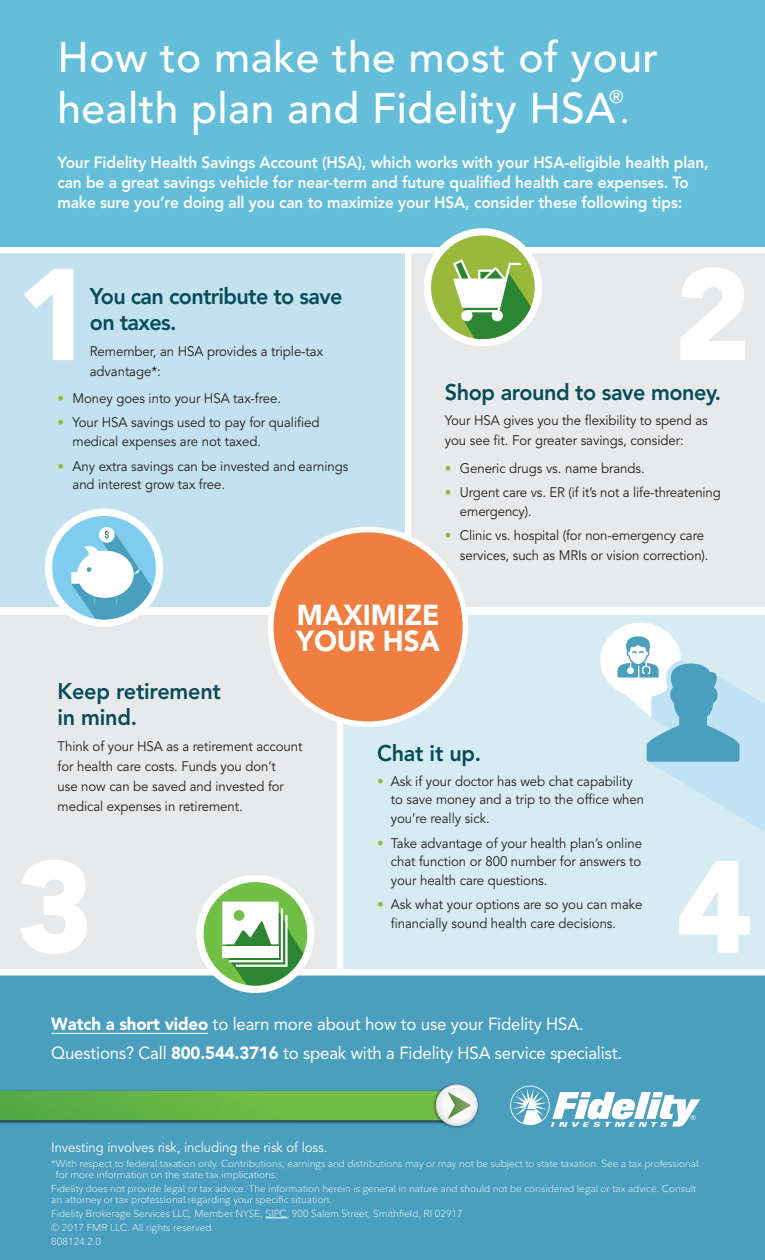
<style>
.page{position:relative;width:765px;height:1260px;background:#fff}
.page>*{position:absolute;margin:0;border:0;box-sizing:border-box;transform-origin:0 0}
.t1{font:900 125.38px "Avenir";color:#fff}
.t2{font:500 42.5px/51.2px "Avenir";letter-spacing:.01em;color:#fff}
.t3{font:900 28.75px/26.2px "Avenir";letter-spacing:-.005em;color:#fff;scale:.96 1}
.t4{font:800 22.5px/26.2px "Avenir";letter-spacing:-.02em;color:#064c5a;scale:.96 1}
.t5{font:500 18.25px "Avenir";color:#fff}
.t6{font:17.5px/28.8px "Avenir";letter-spacing:-.01em;color:#fff;scale:.96 1}
.t7{font:800 16.25px/20px "Avenir";letter-spacing:-.01em;color:#fff;scale:.95 1}
.t8{font:13.75px/18.8px "Avenir";letter-spacing:-.005em;color:#231f20;scale:.96 1}
.t9{font:13.75px "Avenir";letter-spacing:-.005em;color:#fff;scale:.96 1}
.t10{font:300 10px/11.2px "Fidelity Sans";color:#fff}
.s1{font-weight:400}
.s2{color:#99b93a}
.s3{font-weight:900}
</style>
<div class="page">
<div style="left:0;top:975px;width:765px;height:285px;background:#4a9ebe"></div>
<div style="left:411px;top:249px;width:354px;height:358px;background:#e8e9ea"></div>
<div style="left:0;top:249px;width:404px;height:358px;background:#c3e1ee"></div>
<div style="left:343px;top:615px;width:422px;height:355px;background:#d7ebf2"></div>
<div style="left:0;top:615px;width:336px;height:356px;background:#e8e9ea"></div>
<svg style="left:680px;top:267px;width:65px;height:93px"></svg>
<svg style="left:24px;top:268px;width:50px;height:92px"></svg>
<div style="left:0;top:0;width:765px;height:253px;background:#65bed9"></div>
<hr style="left:51px;top:1033px;width:157px;height:1px;background:#fff">
<svg style="left:510px;top:1086px;width:190px;height:41px"></svg>
<img style="left:446px;top:1083px;width:33px;height:45px">
<svg style="left:436px;top:1084px;width:42px;height:42px"></svg>
<svg style="left:0;top:1086px;width:476px;height:40px;background:#64ae66"></svg>
<div style="left:271px;top:530px;width:194px;height:194px;background:#f07e41;border-radius:50%"></div>
<div style="left:268px;top:527px;width:200px;height:200px;border:6px solid #fff;border-radius:50%"></div>
<svg style="left:600px;top:623px;width:165px;height:209px"></svg>
<svg style="left:266px;top:1218px;width:21px;height:1px"></svg>
<div style="left:0;top:247px;width:765px;height:6px;background:#fff"></div>
<svg style="left:21px;top:860px;width:66px;height:94px"></svg>
<svg style="left:679px;top:861px;width:71px;height:92px"></svg>
<div style="left:424px;top:228px;width:118px;height:118px;background:#fff;border-radius:50%"></div>
<div style="left:431px;top:235px;width:104px;height:104px;background:#99b93a;border-radius:50%"></div>
<svg style="left:453px;top:259px;width:78px;height:80px"></svg>
<div style="left:45px;top:509px;width:118px;height:118px;background:#fff;border-radius:50%"></div>
<div style="left:52px;top:516px;width:104px;height:104px;background:#7eccee;border-radius:50%"></div>
<svg style="left:71px;top:527px;width:81px;height:92px"></svg>
<div style="left:0;top:969px;width:765px;height:6px;background:#fff"></div>
<div style="left:196px;top:875px;width:119px;height:118px;background:#fff;border-radius:50%"></div>
<div style="left:204px;top:882px;width:103px;height:104px;background:#71bf44;border-radius:50%"></div>
<svg style="left:222px;top:875px;width:81px;height:111px"></svg>
<div style="left:222px;top:947px;width:57px;height:11px;background:#fff"></div>
<h2 class="t2" style="left:58px;top:33px;width:602px">How to make the most of your health plan and Fidelity HSA<span class="s1">.</span></h2>
<h3 class="t5" style="left:609px;top:86px;width:16px">®</h3>
<p class="t7" style="left:58px;top:152px;width:687px">Your Fidelity Health Savings Account (HSA), which works with your HSA-eligible health plan, can be a great savings vehicle for near-term and future qualified health care expenses. To make sure you’re doing all you can to maximize your HSA, consider these following tips:</p>
<h1 class="t1" style="left:18px;top:239px;width:76px">1</h1>
<h1 class="t1" style="left:675px;top:239px;width:76px">2</h1>
<h3 class="t4" style="left:90px;top:283px;width:265px">You can contribute to save on taxes.</h3>
<p class="t8" style="left:90px;top:341px;width:244px;line-height:20px">Remember, an HSA provides a triple-tax advantage*:</p>
<p class="t8" style="left:58px;top:389px;width:234px"><span class="s2">•</span> Money goes into your HSA tax-free.</p>
<p class="t8" style="left:73px;top:414px;width:259px;text-indent:-15px"><span class="s2">•</span> Your HSA savings used to pay for qualified medical expenses are not taxed.</p>
<p class="t8" style="left:73px;top:457px;width:289px;text-indent:-15px"><span class="s2">•</span> Any extra savings can be invested and earnings and interest grow tax free.</p>
<h3 class="t4" style="left:445px;top:379px;width:289px">Shop around to save money.</h3>
<p class="t8" style="left:445px;top:411px;width:275px;line-height:20px">Your HSA gives you the flexibility to spend as you see fit. For greater savings, consider:</p>
<p class="t8" style="left:445px;top:459px;width:210px"><span class="s2">•</span> Generic drugs vs. name brands.</p>
<p class="t8" style="left:460px;top:483px;width:273px;text-indent:-15px"><span class="s2">•</span> Urgent care vs. ER (if it’s not a life-threatening emergency).</p>
<p class="t8" style="left:460px;top:526px;width:261px;line-height:20px;text-indent:-15px"><span class="s2">•</span> Clinic vs. hospital (for non-emergency care services, such as MRIs or vision correction).</p>
<h3 class="t3" style="left:296px;top:602px;width:151px">MAXIMIZE<br>YOUR HSA</h3>
<h3 class="t4" style="left:58px;top:678px;width:172px">Keep retirement in mind.</h3>
<p class="t8" style="left:58px;top:737px;width:257px;line-height:20px">Think of your HSA as a retirement account for health care costs. Funds you don’t<br>use now can be saved and invested for medical expenses in retirement.</p>
<h1 class="t1" style="left:18px;top:832px;width:76px">3</h1>
<h3 class="t4" style="left:377px;top:740px;width:110px">Chat it up.</h3>
<p class="t8" style="left:391px;top:772px;width:265px;text-indent:-14px"><span class="s2">•</span> Ask if your doctor has web chat capability to save money and a trip to the office when you’re really sick.</p>
<p class="t8" style="left:391px;top:834px;width:263px;text-align:justify;text-indent:-14px"><span class="s2">•</span> Take advantage of your health plan’s online chat function or 800 number for answers to your health care questions.</p>
<p class="t8" style="left:391px;top:896px;width:264px;text-indent:-14px"><span class="s2">•</span> Ask what your options are so you can make financially sound health care decisions.</p>
<p class="t6" style="left:51px;top:1010px;width:596px"><span class="s3">Watch a short video</span> to learn more about how to use your Fidelity HSA.<br>Questions? Call <span class="s3">800.544.3716</span> to speak with a Fidelity HSA service specialist.</p>
<h1 class="t1" style="left:677px;top:832px;width:76px">4</h1>
<p class="t9" style="left:51px;top:1139px;width:289px">Investing involves risk, including the risk of loss.</p>
<p class="t10" style="left:56px;top:1158px;width:644px;text-indent:-5px">*With respect to federal taxation only. Contributions, earnings and distributions may or may not be subject to state taxation. See a tax professional for more information on the state tax implications.</p>
<p class="t10" style="left:51px;top:1183px;width:647px">Fidelity does not provide legal or tax advice. The information herein is general in nature and should not be considered legal or tax advice. Consult an attorney or tax professional regarding your specific situation.</p>
<p class="t10" style="left:51px;top:1207px;width:413px;line-height:13.8px">Fidelity Brokerage Services LLC, Member NYSE, SIPC, 900 Salem Street, Smithfield, RI 02917 © 2017 FMR LLC. All rights reserved.<br>808124.2.0</p>
</div>
